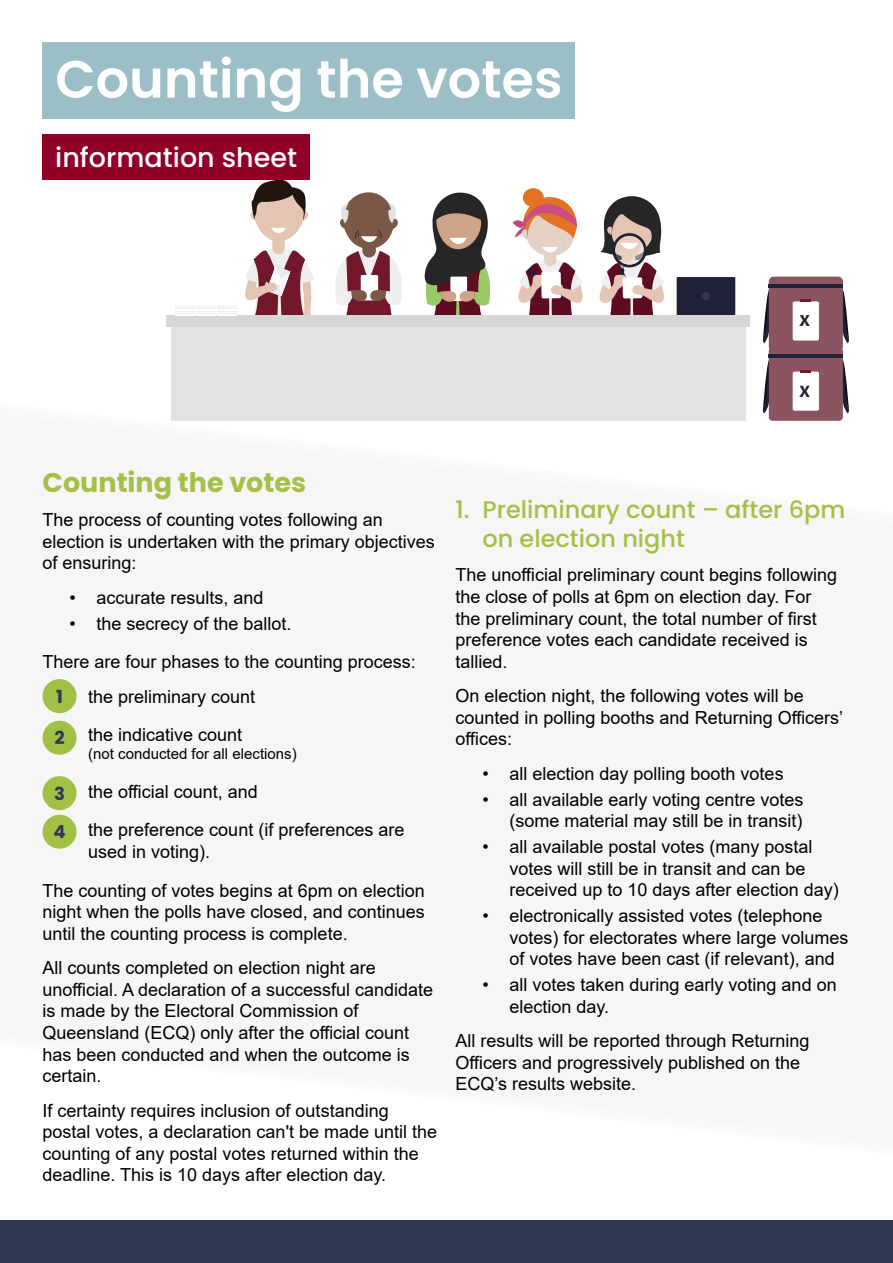
<style>
.page{position:relative;width:893px;height:1263px;background:#fff}
.page>*{position:absolute;margin:0;border:0;box-sizing:border-box;transform-origin:0 0}
.header_1{font:600 52.5px "Poppins";color:#fff}
.t1{font:500 27px "Poppins";color:#fff}
.header_4{font:700 27px "Poppins";color:#a2c146}
.t2{font:500 24px/28.8px "Poppins";color:#a2c146}
.body{font:18px/21.6px "Arial";color:#000}
.t3{font:700 18px "Poppins";color:#313851}
.t4{font:700 16.05px "Segoe UI";color:#1f2137}
.t5{font:15px "Arial";color:#000}
</style>
<div class="page">
<svg style="left:599px;top:196px;width:65px;height:119px"></svg>
<svg style="left:512px;top:188px;width:71px;height:127px"></svg>
<svg style="left:335px;top:192px;width:67px;height:123px"></svg>
<svg style="left:762px;top:277px;width:87px;height:144px"></svg>
<div style="left:172px;top:316px;width:574px;height:105px;background:#e2e2e2"></div>
<svg style="left:245px;top:180px;width:68px;height:135px"></svg>
<div style="left:677px;top:277px;width:58px;height:38px;background:#1f2137"></div>
<div style="left:702px;top:292px;width:8px;height:8px;background:#303850;border-radius:50%"></div>
<div style="left:166px;top:315px;width:584px;height:12px;background:#d5d6d5"></div>
<svg style="left:424px;top:192px;width:66px;height:123px"></svg>
<svg style="left:175px;top:306px;width:62px;height:8px"></svg>
<div style="left:43px;top:43px;width:532px;height:76px;background:#9cbec7"></div>
<div style="left:43px;top:134px;width:267px;height:46px;background:#910028"></div>
<div style="left:0;top:1220px;width:893px;height:43px;background:#313851"></div>
<div style="left:43px;top:679px;width:34px;height:34px;background:#a1c146;border-radius:50%"></div>
<div style="left:43px;top:776px;width:34px;height:34px;background:#a1c146;border-radius:50%"></div>
<div style="left:43px;top:721px;width:34px;height:34px;background:#a1c146;border-radius:50%"></div>
<div style="left:43px;top:815px;width:34px;height:34px;background:#a1c146;border-radius:50%"></div>
<p class="header_1" style="left:55px;top:49px;width:509px">Counting the votes</p>
<p class="t1" style="left:55px;top:142px;width:243px">information sheet</p>
<p class="t4" style="left:800px;top:306px;width:12px">X</p>
<p class="t4" style="left:800px;top:376px;width:12px">X</p>
<p class="header_4" style="left:43px;top:467px;width:265px">Counting the votes</p>
<p class="body" style="left:43px;top:509px;width:394px">The process of counting votes following an election is undertaken with the primary objectives of ensuring:</p>
<p class="body" style="left:70px;top:586px;width:196px">• accurate results, and</p>
<p class="body" style="left:70px;top:612px;width:224px">• the secrecy of the ballot.</p>
<p class="body" style="left:43px;top:651px;width:375px">There are four phases to the counting process:</p>
<p class="body" style="left:88px;top:685px;width:169px">the preliminary count</p>
<p class="t3" style="left:54px;top:724px;width:12px">2</p>
<p class="body" style="left:88px;top:724px;width:156px">the indicative count</p>
<p class="t5" style="left:88px;top:744px;width:210px">(not conducted for all elections)</p>
<p class="body" style="left:88px;top:781px;width:171px">the official count, and</p>
<p class="body" style="left:88px;top:819px;width:318px">the preference count (if preferences are used in voting).</p>
<p class="body" style="left:43px;top:879px;width:384px;text-align:justify">The counting of votes begins at 6pm on election night when the polls have closed, and continues until the counting process is complete.</p>
<p class="body" style="left:43px;top:957px;width:392px">All counts completed on election night are unofficial. A declaration of a successful candidate is made by the Electoral Commission of Queensland (ECQ) only after the official count has been conducted and when the outcome is certain.</p>
<p class="body" style="left:43px;top:1099px;width:396px">If certainty requires inclusion of outstanding postal votes, a declaration can't be made until the counting of any postal votes returned within the deadline. This is 10 days after election day.</p>
<p class="t3" style="left:56px;top:686px;width:8px">1</p>
<p class="t3" style="left:54px;top:727px;width:12px">2</p>
<p class="t3" style="left:54px;top:783px;width:12px">3</p>
<p class="t3" style="left:53px;top:821px;width:14px">4</p>
<p class="t2" style="left:482px;top:495px;width:364px;text-indent:-27px">1. Preliminary count – after 6pm on election night</p>
<p class="body" style="left:455px;top:564px;width:383px">The unofficial preliminary count begins following the close of polls at 6pm on election day. For the preliminary count, the total number of first preference votes each candidate received is tallied.</p>
<p class="body" style="left:455px;top:685px;width:389px">On election night, the following votes will be counted in polling booths and Returning Officers’ offices:</p>
<p class="body" style="left:482px;top:762px;width:303px">• all election day polling booth votes</p>
<p class="body" style="left:482px;top:788px;width:323px;text-align:right">• all available early voting centre votes (some material may still be in transit)</p>
<p class="body" style="left:509px;top:836px;width:331px;text-indent:-27px">• all available postal votes (many postal votes will still be in transit and can be received up to 10 days after election day)</p>
<p class="body" style="left:509px;top:905px;width:341px;text-indent:-27px">• electronically assisted votes (telephone votes) for electorates where large volumes of votes have been cast (if relevant), and</p>
<p class="body" style="left:509px;top:974px;width:329px;text-indent:-27px">• all votes taken during early voting and on election day.</p>
<p class="body" style="left:455px;top:1030px;width:356px">All results will be reported through Returning<br>Officers and progressively published on the<br>ECQ’s results website.</p>
</div>
